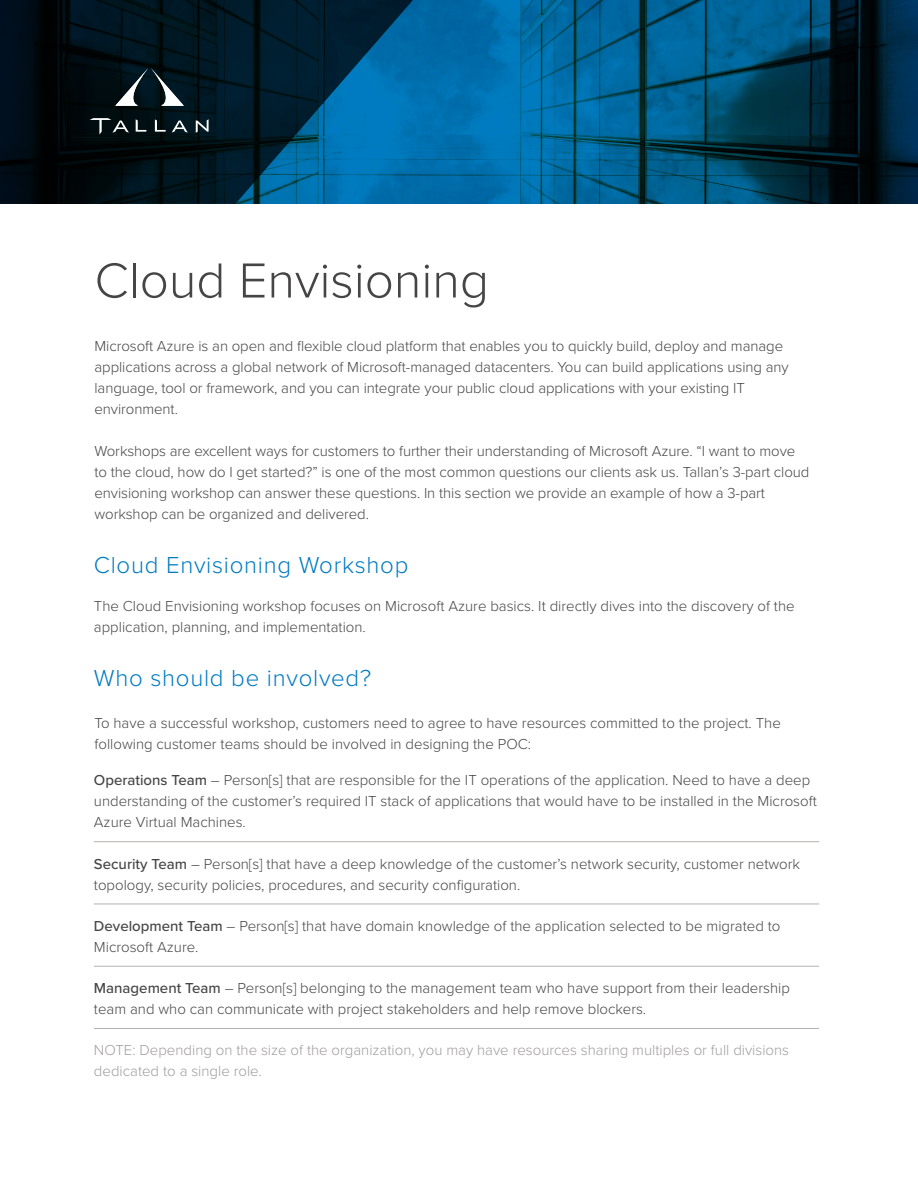
<style>
.page{position:relative;width:918px;height:1188px;background:#fff}
.page>*{position:absolute;margin:0;border:0;box-sizing:border-box;transform-origin:0 0}
.t1{font:300 51px "Proxima Nova";color:#474446}
.t2{font:300 24px "Proxima Nova";letter-spacing:.03em;color:#007bc2}
.t3{font:300 15px/21px "Proxima Nova";color:#474446}
.Note{font:300 15px/21px "Proxima Nova";color:#a29c9e}
.s1{font-weight:500}
</style>
<div class="page">
<hr style="left:94px;top:841px;width:725px;height:1px;background:#b6b1b0">
<hr style="left:94px;top:904px;width:725px;height:1px;background:#b6b1b0">
<hr style="left:94px;top:966px;width:725px;height:1px;background:#b6b1b0">
<hr style="left:94px;top:1028px;width:725px;height:1px;background:#b6b1b0">
<svg style="left:414px;top:0;width:504px;height:204px;background:#004f78"></svg>
<svg style="left:0;top:0;width:414px;height:204px;background:#00283d"></svg>
<svg style="left:90px;top:118px;width:39px;height:16px"></svg>
<svg style="left:136px;top:119px;width:10px;height:13px"></svg>
<svg style="left:155px;top:119px;width:11px;height:13px"></svg>
<svg style="left:172px;top:121px;width:16px;height:12px"></svg>
<svg style="left:196px;top:119px;width:13px;height:14px"></svg>
<svg style="left:115px;top:68px;width:69px;height:38px"></svg>
<p class="t1" style="left:94px;top:242px;width:396px">Cloud Envisioning</p>
<p class="t3" style="left:94px;top:335px;width:690px">Microsoft Azure is an open and flexible cloud platform that enables you to quickly build, deploy and manage</p>
<p class="t3" style="left:94px;top:356px;width:696px">applications across a global network of Microsoft-managed datacenters. You can build applications using any language, tool or framework, and you can integrate your public cloud applications with your existing IT environment.</p>
<p class="t3" style="left:94px;top:440px;width:716px">Workshops are excellent ways for customers to further their understanding of Microsoft Azure. “I want to move to the cloud, how do I get started?” is one of the most common questions our clients ask us. Tallan’s 3-part cloud envisioning workshop can answer these questions. In this section we provide an example of how a 3-part</p>
<p class="t3" style="left:94px;top:503px;width:276px">workshop can be organized and delivered.</p>
<p class="t2" style="left:94px;top:547px;width:316px">Cloud Envisioning Workshop</p>
<p class="t3" style="left:94px;top:595px;width:702px">The Cloud Envisioning workshop focuses on Microsoft Azure basics. It directly dives into the discovery of the</p>
<p class="t3" style="left:94px;top:616px;width:273px">application, planning, and implementation.</p>
<p class="t2" style="left:94px;top:660px;width:279px">Who should be involved?</p>
<p class="t3" style="left:94px;top:712px;width:688px">To have a successful workshop, customers need to agree to have resources committed to the project. The</p>
<p class="t3" style="left:94px;top:733px;width:438px">following customer teams should be involved in designing the POC:</p>
<p class="t3" style="left:94px;top:769px;width:724px"><span class="s1">Operations Team</span> – Person[s] that are responsible for the IT operations of the application. Need to have a deep understanding of the customer’s required IT stack of applications that would have to be installed in the Microsoft<br>Azure Virtual Machines.</p>
<p class="t3" style="left:94px;top:852px;width:708px"><span class="s1">Security Team</span> – Person[s] that have a deep knowledge of the customer’s network security, customer network topology, security policies, procedures, and security configuration.</p>
<p class="t3" style="left:94px;top:915px;width:688px"><span class="s1">Development Team</span> – Person[s] that have domain knowledge of the application selected to be migrated to<br>Microsoft Azure.</p>
<p class="t3" style="left:94px;top:977px;width:697px"><span class="s1">Management Team</span> – Person[s] belonging to the management team who have support from their leadership team and who can communicate with project stakeholders and help remove blockers.</p>
<p class="Note" style="left:94px;top:1039px;width:697px">NOTE: Depending on the size of the organization, you may have resources sharing multiples or full divisions dedicated to a single role.</p>
</div>
